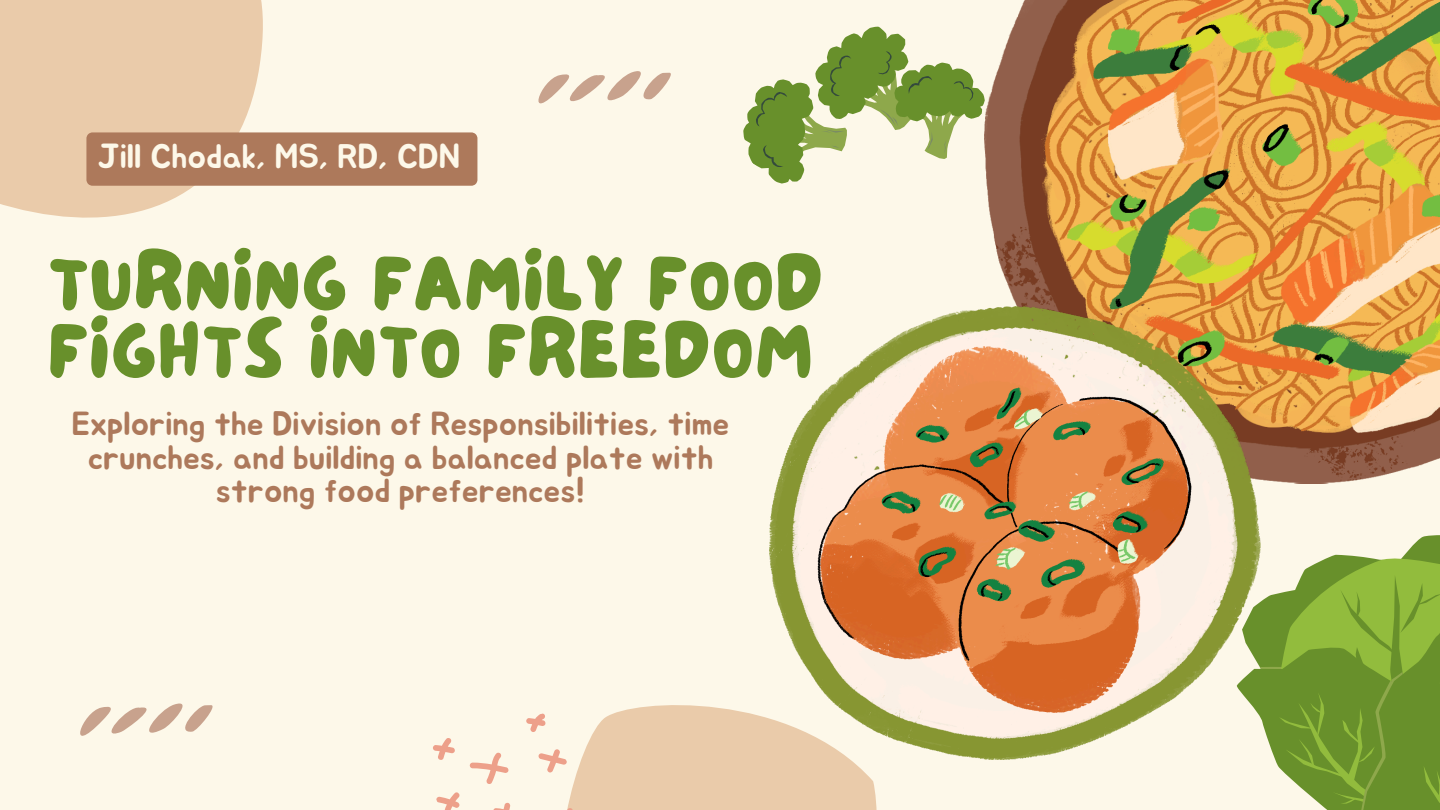
<style>
.page{position:relative;width:1440px;height:810px;background:#fdf8e9}
.page>*{position:absolute;margin:0;border:0;box-sizing:border-box;transform-origin:0 0}
.t1{font:80.5px/67.5px "NF Lepetitcochon Regular";letter-spacing:.04em;color:#68902b}
.t2{font:34px "Jua";color:#fdf8e9}
.t3{font:33.3px/33.8px "Jua";color:#ad795b;text-align:center}
</style>
<div class="page">
<svg style="left:0;top:0;width:263px;height:218px;background:#ebcfaf"></svg>
<div style="left:86px;top:132px;width:391px;height:54px;background:#ad795b"></div>
<img style="left:987px;top:0;width:453px;height:483px">
<img style="left:770px;top:306px;width:491px;height:454px">
<svg style="left:743px;top:5px;width:254px;height:188px"></svg>
<svg style="left:1222px;top:483px;width:107px;height:92px"></svg>
<svg style="left:1253px;top:535px;width:187px;height:40px"></svg>
<svg style="left:1213px;top:575px;width:227px;height:235px"></svg>
<svg style="left:568px;top:656px;width:349px;height:154px;fill:#eacbaa"></svg>
<svg style="left:538px;top:71px;width:133px;height:33px"></svg>
<svg style="left:80px;top:703px;width:133px;height:33px"></svg>
<svg style="left:567px;top:806px;width:13px;height:4px"></svg>
<svg style="left:538px;top:747px;width:31px;height:28px"></svg>
<svg style="left:526px;top:713px;width:20px;height:19px"></svg>
<svg style="left:433px;top:738px;width:78px;height:72px"></svg>
<p class="t2" style="left:98px;top:141px;width:363px">Jill Chodak, MS, RD, CDN</p>
<p class="t1" style="left:49px;top:255px;width:774px">TURNING FAMILY FOOD<br>FIGHTS INTO FREEDOM</p>
<p class="t3" style="left:72px;top:408px;width:659px">Exploring the Division of Responsibilities, time crunches, and building a balanced plate with strong food preferences!</p>
</div>
